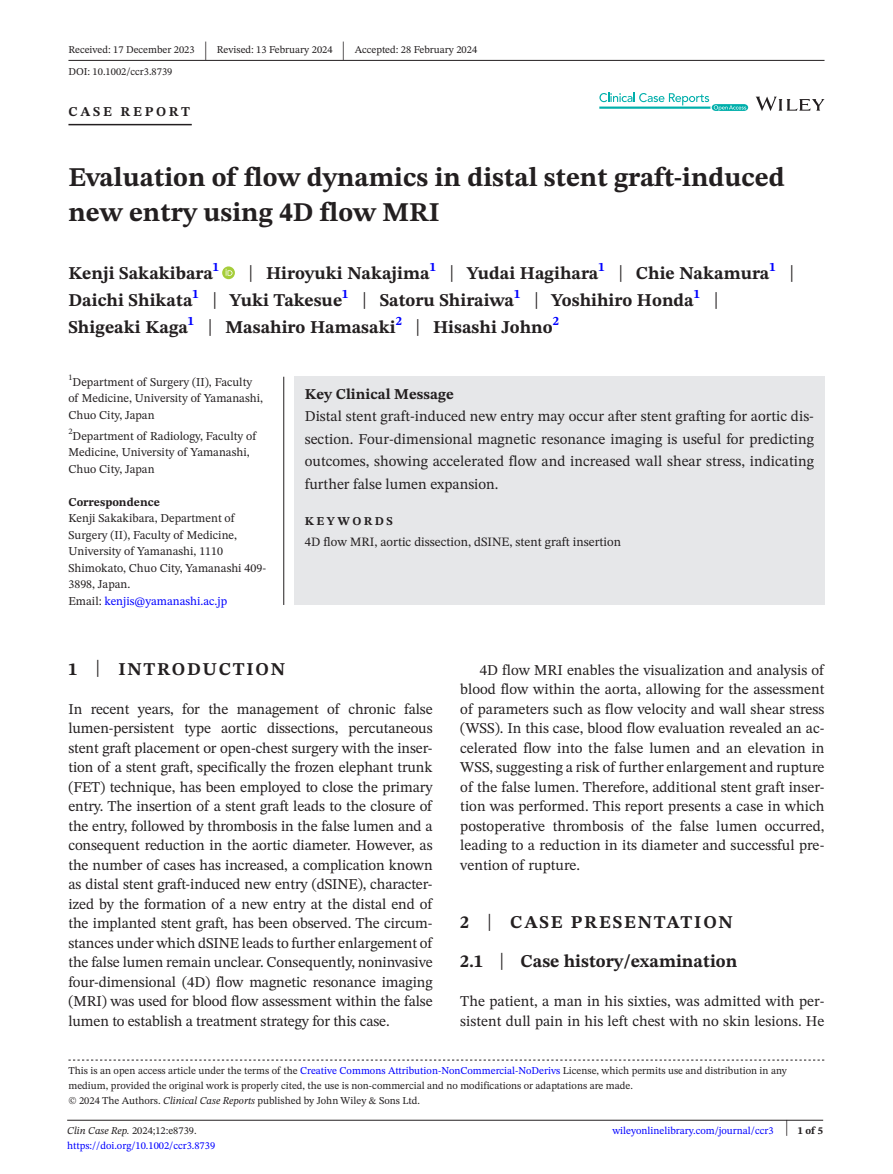
<style>
.page{position:relative;width:893px;height:1174px;background:#fff}
.page>*{position:absolute;margin:0;border:0;box-sizing:border-box;transform-origin:0 0}
.t1{font:700 27px/34.5px "STIX Two Text";color:#231f20}
.t2{font:25.65px "STIX Two Text";color:#231f20;scale:.49 1}
.t3{font:700 18px/27px "STIX Two Text";color:#231f20}
.t4{font:700 18px "STIX Two Text";letter-spacing:.1em;color:#231f20}
.t5{font:15px/19.5px "STIX Two Text";color:#231f20;text-align:justify}
.t6{font:700 15px "STIX Two Text";color:#231f20}
.t7{font:700 13.5px "STIX Two Text";letter-spacing:.2em;color:#231f20}
.t8{font:12.75px "STIX Two Text";color:#231f20}
.t9{font:12px/16.5px "STIX Two Text";color:#231f20}
.t10{font:700 12px "STIX Two Text";color:#231f20}
.t11{font:700 12px "STIX Two Text";letter-spacing:.2em;color:#231f20}
.t12{font:10.5px/15px "STIX Two Text";color:#231f20}
.t13{font:10.5px "STIX Two Text";color:#00f}
.t14{font:700 10.5px "STIX Two Text";color:#231f20}
.s1{font-weight:400;font-size:23.4px}
.s2{color:#00f}
.s3{font-weight:400;font-size:23.7px}
.s4{font-style:italic}
.s5{font-weight:400;font-size:22.2px}
</style>
<div class="page">
<hr style="left:67px;top:1119px;width:756px;height:1px;background:#231f20">
<svg style="left:756px;top:97px;width:68px;height:14px"></svg>
<svg style="left:599px;top:93px;width:149px;height:18px"></svg>
<hr style="left:68px;top:60px;width:756px;height:1px;background:#231f20">
<hr style="left:68px;top:124px;width:124px;height:1px;background:#231f20">
<svg style="left:222px;top:266px;width:13px;height:13px"></svg>
<svg style="left:226px;top:269px;width:6px;height:7px"></svg>
<svg style="left:68px;top:1059px;width:756px;height:1px"></svg>
<hr style="left:283px;top:377px;width:1px;height:228px;background:#231f20">
<div style="left:294px;top:377px;width:530px;height:179px;background:#e6e7e9"></div>
<div style="left:294px;top:555px;width:530px;height:50px;background:#e6e7e9"></div>
<p class="t12" style="left:68px;top:42px;width:128px">Received: 17 December 2023</p>
<h2 class="t2" style="left:204px;top:32px;width:8px">|</h2>
<p class="t12" style="left:217px;top:42px;width:117px">Revised: 13 February 2024</p>
<h2 class="t2" style="left:342px;top:32px;width:8px">|</h2>
<p class="t12" style="left:355px;top:42px;width:124px">Accepted: 28 February 2024</p>
<p class="t12" style="left:68px;top:64px;width:105px">DOI: 10.1002/ccr3.8739</p>
<p class="t7" style="left:68px;top:101px;width:123px">CASE REPORT</p>
<h1 class="t1" style="left:68px;top:161px;width:718px">Evaluation of flow dynamics in distal stent graft-induced new entry using 4D flow MRI</h1>
<p class="t3" style="left:68px;top:260px;width:152px">Kenji Sakakibara<sup>1</sup></p>
<p class="t3" style="left:68px;top:260px;width:727px;text-indent:180px"><span class="s1">|</span> Hiroyuki Nakajima<sup>1</sup> <span class="s1">|</span> Yudai Hagihara<sup>1</sup> <span class="s1">|</span> Chie Nakamura<sup>1</sup> <span class="s1">|<br></span>Daichi Shikata<sup>1</sup> <span class="s1">|</span> Yuki Takesue<sup>1</sup> <span class="s1">|</span> Satoru Shiraiwa<sup>1</sup> <span class="s1">|</span> Yoshihiro Honda<sup>1</sup> <span class="s1">|<br></span>Shigeaki Kaga<sup>1</sup> <span class="s1">|</span> Masahiro Hamasaki<sup>2</sup> <span class="s1">|</span> Hisashi Johno<sup>2</sup></p>
<p class="t9" style="left:68px;top:373px;width:196px"><sup>1</sup>Department of Surgery (II), Faculty of Medicine, University of Yamanashi,<br>Chuo City, Japan</p>
<p class="t9" style="left:68px;top:427px;width:189px"><sup>2</sup>Department of Radiology, Faculty of<br>Medicine, University of Yamanashi,<br>Chuo City, Japan</p>
<p class="t10" style="left:68px;top:493px;width:93px">Correspondence</p>
<p class="t9" style="left:68px;top:510px;width:199px">Kenji Sakakibara, Department of<br>Surgery (II), Faculty of Medicine,<br>University of Yamanashi, 1110<br>Shimokato, Chuo City, Yamanashi 409-<br>3898, Japan.<br>Email: <span class="s2">kenjis@yamanashi.ac.jp</span></p>
<p class="t6" style="left:305px;top:383px;width:150px">Key Clinical Message</p>
<p class="t5" style="left:305px;top:405px;width:511px;line-height:22.5px">Distal stent graft-induced new entry may occur after stent grafting for aortic dis&shy;section. Four-dimensional magnetic resonance imaging is useful for predicting outcomes, showing accelerated flow and increased wall shear stress, indicating further false lumen expansion.</p>
<p class="t11" style="left:305px;top:512px;width:90px">KEYWORDS</p>
<p class="t8" style="left:305px;top:532px;width:318px">4D flow MRI, aortic dissection, dSINE, stent graft insertion</p>
<p class="t4" style="left:68px;top:656px;width:218px">1 <span class="s3">|</span> INTRODUCTION</p>
<p class="t5" style="left:68px;top:699px;width:366px">In recent years, for the management of chronic false lumen-persistent type aortic dissections, percutaneous stent graft placement or open-chest surgery with the inser&shy;tion of a stent graft, specifically the frozen elephant trunk (FET) technique, has been employed to close the primary entry. The insertion of a stent graft leads to the closure of the entry, followed by thrombosis in the false lumen and a consequent reduction in the aortic diameter. However, as the number of cases has increased, a complication known as distal stent graft-induced new entry (dSINE), character&shy;ized by the formation of a new entry at the distal end of the implanted stent graft, has been observed. The circum&shy;stances under which dSINE leads to further enlargement of the false lumen remain unclear. Consequently, noninvasive four-dimensional (4D) flow magnetic resonance imaging (MRI) was used for blood flow assessment within the false lumen to establish a treatment strategy for this case.</p>
<p class="t5" style="left:460px;top:660px;width:366px;text-indent:20px">4D flow MRI enables the visualization and analysis of blood flow within the aorta, allowing for the assessment of parameters such as flow velocity and wall shear stress (WSS). In this case, blood flow evaluation revealed an ac&shy;celerated flow into the false lumen and an elevation in WSS, suggesting a risk of further enlargement and rupture of the false lumen. Therefore, additional stent graft inser&shy;tion was performed. This report presents a case in which postoperative thrombosis of the false lumen occurred, leading to a reduction in its diameter and successful pre&shy;vention of rupture.</p>
<p class="t3" style="left:460px;top:903px;width:279px;line-height:39px">2 <span class="s3">|</span> CASE PRESENTATION<br>2.1 <span class="s3">|</span> Case history/examination</p>
<p class="t5" style="left:460px;top:991px;width:366px">The patient, a man in his sixties, was admitted with per&shy;sistent dull pain in his left chest with no skin lesions. He</p>
<p class="t12" style="left:68px;top:1063px;width:720px">This is an open access article under the terms of the <span class="s2">Creative Commons Attribution-NonCommercial-NoDerivs</span> License, which permits use and distribution in any medium, provided the original work is properly cited, the use is non-commercial and no modifications or adaptations are made.<br>© 2024 The Authors. <span class="s4">Clinical Case Reports</span> published by John Wiley &amp; Sons Ltd.</p>
<p class="t12" style="left:67px;top:1123px;width:131px"><span class="s4">Clin Case Rep.</span> 2024;12:e8739.</p>
<p class="t14" style="left:785px;top:1123px;width:39px"><span class="s5">|</span> 1 of 5</p>
<p class="t13" style="left:67px;top:1138px;width:150px">https://doi.org/10.1002/ccr3.8739</p>
<p class="t13" style="left:612px;top:1123px;width:163px">wileyonlinelibrary.com/journal/ccr3</p>
</div>
